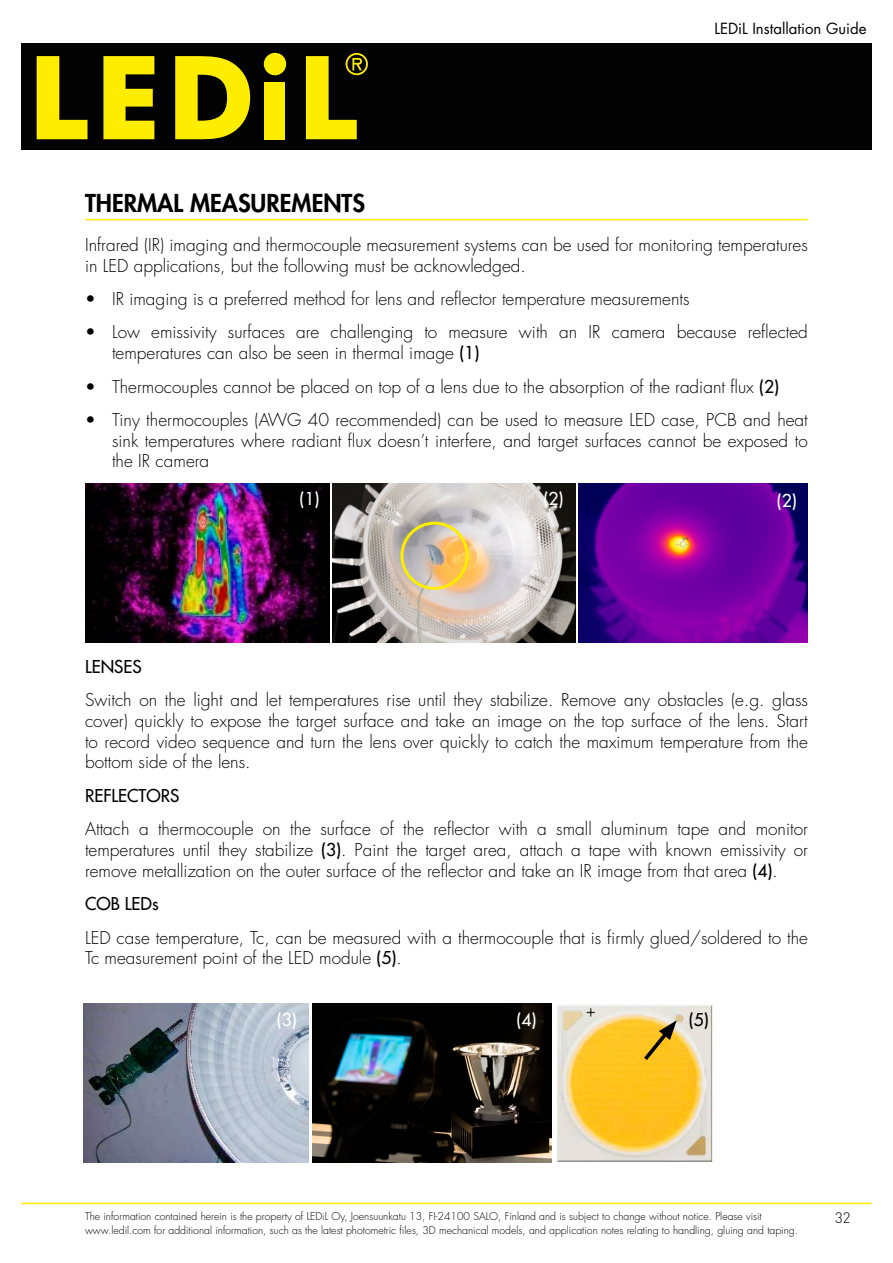
<style>
.page{position:relative;width:893px;height:1263px;background:#fff}
.page>*{position:absolute;margin:0;border:0;box-sizing:border-box;transform-origin:0 0}
.t1{font:800 24px "Futura Std";color:#000}
.t2{font:300 17.25px/20.7px "Futura Std";color:#000}
.t3{font:500 17.25px "Futura Std";color:#000}
.t4{font:500 17.25px "Futura Std";color:#fff}
.t5{font:15px "Futura Std";color:#000}
.t6{font:300 15px "DIN";color:#000}
.t7{font:300 10.5px/13.5px "Futura Std";color:#000}
.s1{font-weight:500}
</style>
<div class="page">
<div style="left:21px;top:43px;width:851px;height:107px;background:#020203"></div>
<svg style="left:37px;top:56px;width:50px;height:83px"></svg>
<svg style="left:103px;top:56px;width:51px;height:83px"></svg>
<svg style="left:175px;top:56px;width:75px;height:83px"></svg>
<div style="left:264px;top:53px;width:22px;height:22px;background:#ffed00;border-radius:50%"></div>
<div style="left:265px;top:82px;width:20px;height:57px;background:#ffed00"></div>
<svg style="left:306px;top:53px;width:62px;height:86px"></svg>
<hr style="left:21px;top:1203px;width:851px;height:1px;background:#ffed00">
<hr style="left:85px;top:219px;width:723px;height:1px;background:#ffed00">
<img style="left:85px;top:484px;width:244px;height:158px">
<img style="left:332px;top:484px;width:243px;height:158px">
<img style="left:578px;top:484px;width:230px;height:158px">
<div style="left:400px;top:522px;width:69px;height:68px;border:3px solid #ffed00;border-radius:50%"></div>
<img style="left:84px;top:1003px;width:225px;height:159px">
<img style="left:313px;top:1003px;width:238px;height:159px">
<img style="left:556px;top:1005px;width:157px;height:157px">
<svg style="left:640px;top:1020px;width:37px;height:44px;background:#d6a827"></svg>
<p class="t5" style="left:714px;top:19px;width:154px">LEDiL Installation Guide</p>
<h1 class="t1" style="left:85px;top:188px;width:281px">THERMAL MEASUREMENTS</h1>
<p class="t2" style="left:85px;top:235px;width:724px">Infrared (IR) imaging and thermocouple measurement systems can be used for monitoring temperatures in LED applications, but the following must be acknowledged.</p>
<p class="t2" style="left:85px;top:289px;width:606px">• IR imaging is a preferred method for lens and reflector temperature measurements</p>
<p class="t2" style="left:112px;top:322px;width:697px;text-indent:-27px">• Low emissivity surfaces are challenging to measure with an IR camera because reflected temperatures can also be seen in thermal image <span class="s1">(1)</span></p>
<p class="t2" style="left:85px;top:376px;width:696px">• Thermocouples cannot be placed on top of a lens due to the absorption of the radiant flux <span class="s1">(2)</span></p>
<p class="t2" style="left:112px;top:410px;width:697px;text-align:justify;text-indent:-27px">• Tiny thermocouples (AWG 40 recommended) can be used to measure LED case, PCB and heat sink temperatures where radiant flux doesn’t interfere, and target surfaces cannot be exposed to the IR camera</p>
<p class="t4" style="left:300px;top:488px;width:22px">(1)</p>
<p class="t4" style="left:543px;top:488px;width:22px">(2)</p>
<p class="t4" style="left:777px;top:490px;width:22px">(2)</p>
<p class="t3" style="left:85px;top:656px;width:58px">LENSES</p>
<p class="t2" style="left:85px;top:690px;width:724px;text-align:justify">Switch on the light and let temperatures rise until they stabilize. Remove any obstacles (e.g. glass cover) quickly to expose the target surface and take an image on the top surface of the lens. Start to record video sequence and turn the lens over quickly to catch the maximum temperature from the bottom side of the lens.</p>
<p class="t3" style="left:85px;top:785px;width:96px">REFLECTORS</p>
<p class="t2" style="left:85px;top:819px;width:724px;text-align:justify">Attach a thermocouple on the surface of the reflector with a small aluminum tape and monitor temperatures until they stabilize <span class="s1">(3)</span>. Paint the target area, attach a tape with known emissivity or remove metallization on the outer surface of the reflector and take an IR image from that area <span class="s1">(4)</span>.</p>
<p class="t3" style="left:85px;top:893px;width:75px">COB LEDs</p>
<p class="t2" style="left:85px;top:927px;width:724px">LED case temperature, Tc, can be measured with a thermocouple that is firmly glued/soldered to the<br>Tc measurement point of the LED module <span class="s1">(5)</span>.</p>
<p class="t4" style="left:277px;top:1008px;width:22px">(3)</p>
<p class="t4" style="left:516px;top:1008px;width:22px">(4)</p>
<p class="t3" style="left:689px;top:1008px;width:22px">(5)</p>
<p class="t7" style="left:85px;top:1210px;width:715px">The information contained herein is the property of LEDiL Oy, Joensuunkatu 13, FI-24100 SALO, Finland and is subject to change without notice. Please visit www.ledil.com for additional information, such as the latest photometric files, 3D mechanical models, and application notes relating to handling, gluing and taping.</p>
<p class="t6" style="left:835px;top:1208px;width:17px">32</p>
</div>
